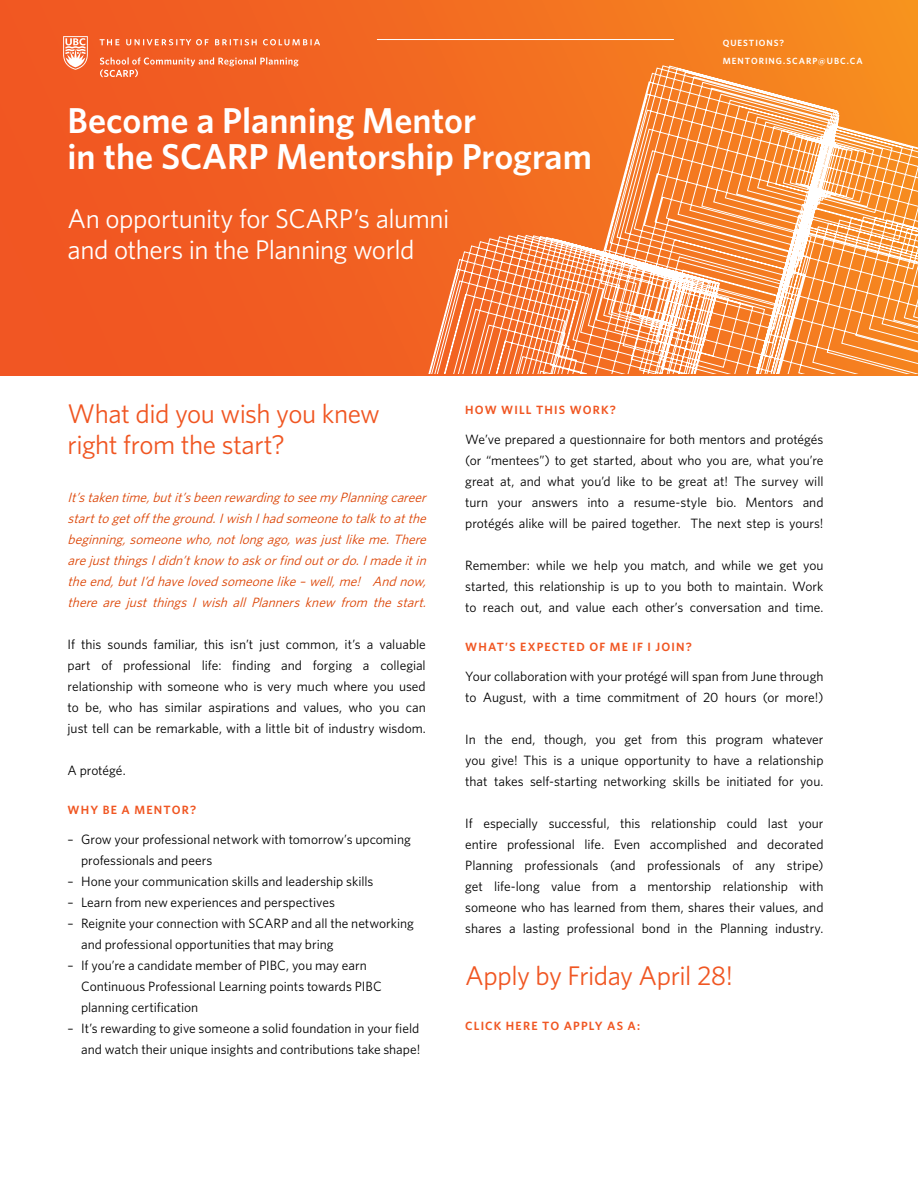
<style>
.page{position:relative;width:918px;height:1188px;background:#fff}
.page>*{position:absolute;margin:0;border:0;box-sizing:border-box;transform-origin:0 0}
.t1{font:600 36px/36px "Whitney";color:#fff}
.t2{font:27px/31.5px "Whitney";letter-spacing:-.02em;color:#f05622}
.t3{font:27px/31.5px "Whitney";letter-spacing:-.015em;color:#fff}
.t4{font:13.5px/21px "Whitney";color:#000;text-align:justify}
.t5{font:italic 13.5px/21px "Whitney";color:#dc4405;text-align:justify}
.t6{font:600 12px "Whitney";letter-spacing:.1em;color:#f05622}
.t7{font:600 9px/18px "Whitney";letter-spacing:.11em;color:#fff}
</style>
<div class="page">
<div style="left:0;top:0;width:918px;height:376px;background:linear-gradient(to right,#f04e23,#f68d1f)"></div>
<svg style="left:424px;top:65px;width:494px;height:309px;background:#f58e49"></svg>
<hr style="left:377px;top:39px;width:297px;height:1px;background:#fff">
<svg style="left:63px;top:36px;width:25px;height:34px"></svg>
<svg style="left:100px;top:39px;width:220px;height:6px"></svg>
<svg style="left:100px;top:57px;width:198px;height:20px;background:#f37542"></svg>
<h1 class="t1" style="left:68px;top:102px;width:526px">Become a Planning Mentor<br>in the SCARP Mentorship Program</h1>
<h2 class="t3" style="left:68px;top:202px;width:383px">An opportunity for SCARP’s alumni and others in the Planning world</h2>
<p class="t7" style="left:723px;top:33px;width:141px">QUESTIONS?<br>MENTORING.SCARP@UBC.CA</p>
<h2 class="t2" style="left:68px;top:397px;width:314px">What did you wish you knew right from the start?</h2>
<p class="t5" style="left:68px;top:487px;width:364px">It’stakentime,butit’sbeenrewardingtoseemyPlanningcareer starttogetofftheground.IwishIhadsomeonetotalktoatthe beginning,someonewho,notlongago,wasjustlikeme.There arejustthingsIdidn’tknow toaskorfindoutordo.Imadeitin theend,butI’dhavelovedsomeonelike–well,me! Andnow, there are just things I wish all Planners knew from the start.</p>
<p class="t4" style="left:68px;top:634px;width:360px">If this sounds familiar, this isn’t just common, it’s a valuable part of professional life: finding and forging a collegial relationship with someone who is very much where you used to be, who has similar aspirations and values, who you can just tell can be remarkable, with a little bit of industry wisdom.</p>
<p class="t4" style="left:68px;top:760px;width:60px">A protégé.</p>
<p class="t6" style="left:68px;top:802px;width:130px">WHY BE A MENTOR?</p>
<p class="t4" style="left:81px;top:829px;width:331px;text-indent:-14px">– Grow your professional network with tomorrow’s upcoming professionals and peers</p>
<p class="t4" style="left:68px;top:871px;width:307px">– Hone your communication skills and leadership skills</p>
<p class="t4" style="left:68px;top:892px;width:269px">– Learn from new experiences and perspectives</p>
<p class="t4" style="left:81px;top:913px;width:335px;text-indent:-14px">– Reignite your connection with SCARP and all the networking and professional opportunities that may bring</p>
<p class="t4" style="left:81px;top:955px;width:302px;text-align:left;text-indent:-14px">– If you’re a candidate member of PIBC, you may earn<br>Continuous Professional Learning points towards PIBC planning certification</p>
<p class="t4" style="left:68px;top:1018px;width:354px;text-align:right">– It’s rewarding to give someone a solid foundation in your field and watch their unique insights and contributions take shape!</p>
<p class="t6" style="left:465px;top:402px;width:152px">HOW WILL THIS WORK?</p>
<p class="t4" style="left:465px;top:428px;width:360px">We’ve prepared a questionnaire for both mentors and protégés (or “mentees”) to get started, about who you are, what you’re great at, and what you’d like to be great at! The survey will turn your answers into a resume-style bio. Mentors and protégés alike will be paired together. The next step is yours!</p>
<p class="t4" style="left:465px;top:554px;width:360px">Remember: while we help you match, and while we get you started, this relationship is up to you both to maintain. Work to reach out, and value each other’s conversation and time.</p>
<p class="t6" style="left:465px;top:639px;width:228px">WHAT’S EXPECTED OF ME IF I JOIN?</p>
<p class="t4" style="left:465px;top:665px;width:360px">Your collaboration with your protégé will span from June through to August, with a time commitment of 20 hours (or more!)</p>
<p class="t4" style="left:465px;top:728px;width:360px">In the end, though, you get from this program whatever you give! This is a unique opportunity to have a relationship that takes self-starting networking skills be initiated for you.</p>
<p class="t4" style="left:465px;top:812px;width:360px">If especially successful, this relationship could last your entire professional life. Even accomplished and decorated Planning professionals (and professionals of any stripe) get life-long value from a mentorship relationship with someone who has learned from them, shares their values, and shares a lasting professional bond in the Planning industry.</p>
<h2 class="t2" style="left:465px;top:959px;width:269px">Apply by Friday April 28!</h2>
<p class="t6" style="left:465px;top:1018px;width:176px">CLICK HERE TO APPLY AS A:</p>
</div>
